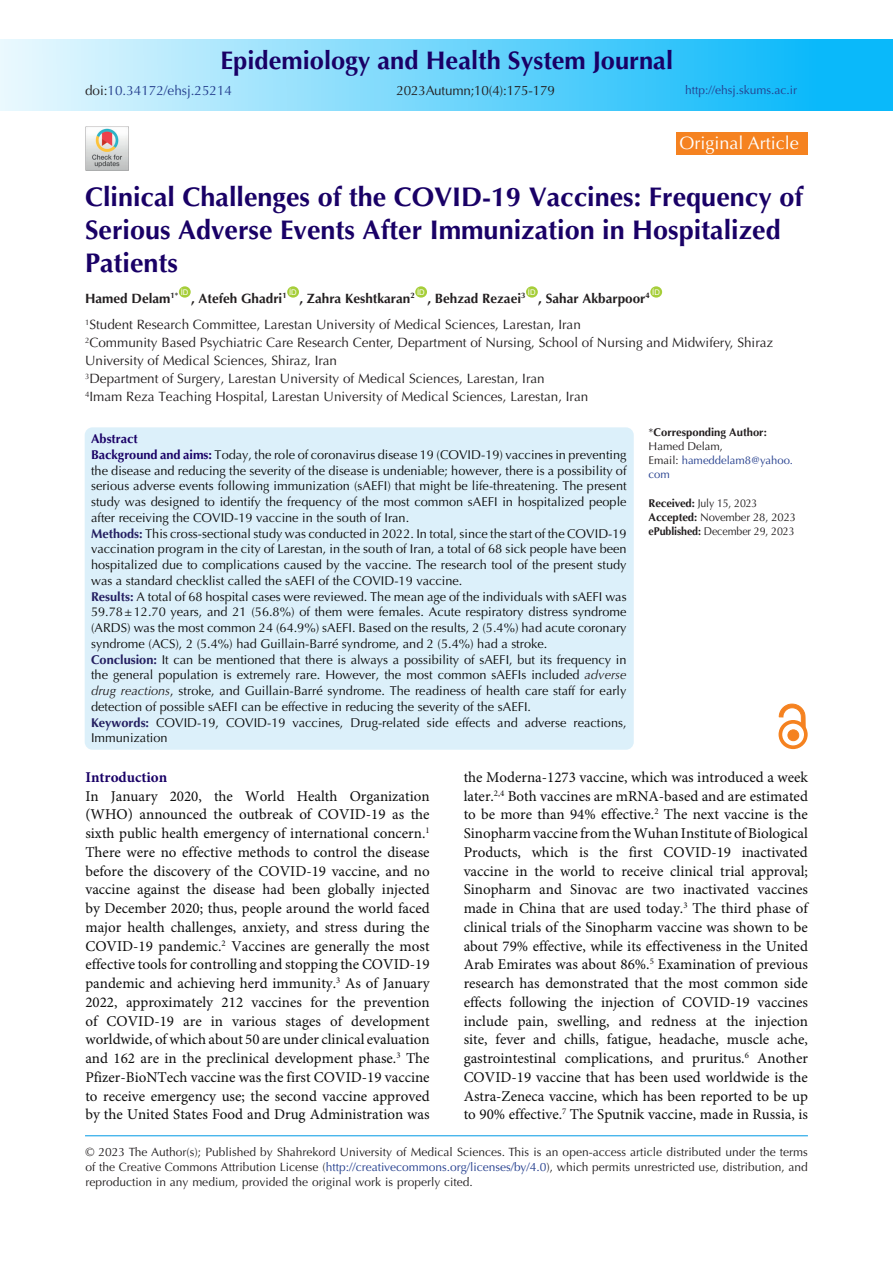
<style>
.page{position:relative;width:893px;height:1263px;background:#fff}
.page>*{position:absolute;margin:0;border:0;box-sizing:border-box;transform-origin:0 0}
.t1{font:700 27px/33px "Optima LT Std";color:#190066}
.t2{font:700 25.5px "Optima LT Std";color:#190066}
.t3{font:18px "Optima LT Std";color:#fff}
.t4{font:15px/18.8px "Minion Pro";color:#0d0d0d;text-align:justify}
.t5{font:700 15px "Minion Pro";color:#190066}
.t6{font:13.5px/18px "Optima LT Std";color:#231f20}
.t7{font:700 13.5px "Optima LT Std";color:#231f20}
.t8{font:13.5px "Optima LT Std";color:#253f8e}
.t9{font:12.75px/15.8px "Optima LT Std";color:#0d0d0d;text-align:justify}
.t10{font:700 12.75px "Optima LT Std";color:#190066}
.t11{font:12px/15px "Optima LT Std";color:#231f20;text-align:justify}
.t12{font:12px "Optima LT Std";color:#253f8e}
.t13{font:11.25px "Optima LT Std";letter-spacing:-.01em;color:#231f20}
.t14{font:11.25px/14.2px "Optima LT Std";color:#253f8e}
.t15{font:11.25px "Optima LT Std";letter-spacing:-.01em;color:#231f20;scale:.95 1}
.t16{font:700 11.25px "Optima LT Std";color:#231f20}
.t17{font:11.25px "Optima LT Std";letter-spacing:-.01em;color:#231f20;scale:.94 1}
.t18{font:7.8px "Arial";color:#fff}
.s1{color:#231f20}
.s2{font-weight:700;color:#190166}
.s3{font-weight:700;color:#231e60}
.s4{font-style:italic;color:#231f20}
.s5{font-weight:400}
.s6{font-weight:700}
.s7{color:#253f8e}
</style>
<div class="page">
<div style="left:0;top:39px;width:893px;height:72px;background:linear-gradient(to right,#e9f8fe,#00b4f9)"></div>
<hr style="left:85px;top:1135px;width:723px;height:1px;background:#0099e5">
<div style="left:179px;top:286px;width:12px;height:12px;background:#a6ce39;border-radius:50%"></div>
<div style="left:287px;top:286px;width:12px;height:12px;background:#a6ce39;border-radius:50%"></div>
<div style="left:415px;top:286px;width:12px;height:12px;background:#a6ce39;border-radius:50%"></div>
<div style="left:526px;top:286px;width:12px;height:12px;background:#a6ce39;border-radius:50%"></div>
<div style="left:650px;top:286px;width:12px;height:12px;background:#a6ce39;border-radius:50%"></div>
<div style="left:676px;top:132px;width:132px;height:23px;background:#f58220"></div>
<img style="left:85px;top:127px;width:43px;height:43px">
<div style="left:788px;top:730px;width:11px;height:11px;background:#f58220;border-radius:50%"></div>
<div style="left:788px;top:730px;width:11px;height:11px;border:1px solid #f58220;border-radius:50%"></div>
<div style="left:778px;top:720px;width:30px;height:29px;border:4px solid #f58220;border-radius:50%"></div>
<svg style="left:779px;top:704px;width:26px;height:24px"></svg>
<div style="left:85px;top:427px;width:549px;height:323px;background:#dcf0fa;border-radius:8px"></div>
<p class="t2" style="left:221px;top:45px;width:454px">Epidemiology and Health System Journal</p>
<p class="t8" style="left:85px;top:83px;width:149px"><span class="s1">doi:</span>10.34172/ehsj.25214</p>
<p class="t6" style="left:396px;top:82px;width:160px">2023 Autumn;10(4):175-179</p>
<p class="t12" style="left:685px;top:83px;width:114px">http://ehsj.skums.ac.ir</p>
<p class="t3" style="left:679px;top:132px;width:121px">Original Article</p>
<p class="t1" style="left:85px;top:181px;width:719px">Clinical Challenges of the COVID-19 Vaccines: Frequency of<br>Serious Adverse Events After Immunization in Hospitalized<br>Patients</p>
<p class="t7" style="left:85px;top:290px;width:95px">Hamed Delam<sup>1*</sup></p>
<p class="t18" style="left:181px;top:287px;width:9px">ID</p>
<p class="t18" style="left:289px;top:287px;width:9px">ID</p>
<p class="t18" style="left:417px;top:287px;width:9px">ID</p>
<p class="t18" style="left:528px;top:287px;width:9px">ID</p>
<p class="t18" style="left:652px;top:287px;width:9px">ID</p>
<p class="t7" style="left:191px;top:290px;width:97px">, Atefeh Ghadri<sup>1</sup></p>
<p class="t7" style="left:299px;top:290px;width:117px">, Zahra Keshtkaran<sup>2</sup></p>
<p class="t7" style="left:427px;top:290px;width:100px">, Behzad Rezaei<sup>3</sup></p>
<p class="t7" style="left:538px;top:290px;width:113px">, Sahar Akbarpoor<sup>4</sup></p>
<p class="t6" style="left:85px;top:316px;width:497px"><sup>1</sup>Student Research Committee, Larestan University of Medical Sciences, Larestan, Iran</p>
<p class="t6" style="left:85px;top:334px;width:690px"><sup>2</sup>Community Based Psychiatric Care Research Center, Department of Nursing, School of Nursing and Midwifery, Shiraz<br>University of Medical Sciences, Shiraz, Iran</p>
<p class="t6" style="left:85px;top:370px;width:461px"><sup>3</sup>Department of Surgery, Larestan University of Medical Sciences, Larestan, Iran</p>
<p class="t6" style="left:85px;top:388px;width:505px"><sup>4</sup>Imam Reza Teaching Hospital, Larestan University of Medical Sciences, Larestan, Iran</p>
<p class="t10" style="left:91px;top:431px;width:48px">Abstract</p>
<p class="t9" style="left:91px;top:447px;width:537px"><span class="s2">Background and aims:</span> Today, the role of coronavirus disease 19 (COVID-19) vaccines in preventing the disease and reducing the severity of the disease is undeniable; however, there is a possibility of serious adverse events following immunization (sAEFI) that might be life-threatening. The present study was designed to identify the frequency of the most common sAEFI in hospitalized people after receiving the COVID-19 vaccine in the south of Iran.</p>
<p class="t9" style="left:91px;top:526px;width:537px"><span class="s3">Methods:</span> This cross-sectional study was conducted in 2022. In total, since the start of the COVID-19 vaccination program in the city of Larestan, in the south of Iran, a total of 68 sick people have been hospitalized due to complications caused by the vaccine. The research tool of the present study was a standard checklist called the sAEFI of the COVID-19 vaccine.</p>
<p class="t9" style="left:91px;top:589px;width:537px"><span class="s3">Results:</span> A total of 68 hospital cases were reviewed. The mean age of the individuals with sAEFI was 59.78±12.70 years, and 21 (56.8%) of them were females. Acute respiratory distress syndrome (ARDS) was the most common 24 (64.9%) sAEFI. Based on the results, 2 (5.4%) had acute coronary syndrome (ACS), 2 (5.4%) had Guillain-Barré syndrome, and 2 (5.4%) had a stroke.</p>
<p class="t9" style="left:91px;top:652px;width:537px"><span class="s3">Conclusion:</span> It can be mentioned that there is always a possibility of sAEFI, but its frequency in the general population is extremely rare. However, the most common sAEFIs included <span class="s4">adverse drug reactions</span>, stroke, and Guillain-Barré syndrome. The readiness of health care staff for early detection of possible sAEFI can be effective in reducing the severity of the sAEFI.</p>
<p class="t9" style="left:91px;top:715px;width:537px"><span class="s3">Keywords:</span> COVID-19, COVID-19 vaccines, Drug-related side effects and adverse reactions,<br>Immunization</p>
<p class="t16" style="left:649px;top:425px;width:120px"><span class="s5">*</span>Corresponding Author:</p>
<p class="t13" style="left:649px;top:439px;width:76px">Hamed Delam,</p>
<p class="t14" style="left:649px;top:453px;width:146px"><span class="s1">Email:</span> hameddelam8@yahoo. com</p>
<p class="t17" style="left:649px;top:496px;width:117px"><span class="s6">Received:</span> July 15, 2023</p>
<p class="t13" style="left:649px;top:511px;width:149px"><span class="s6">Accepted:</span> November 28, 2023</p>
<p class="t15" style="left:649px;top:525px;width:155px"><span class="s6">ePublished:</span> December 29, 2023</p>
<p class="t5" style="left:85px;top:766px;width:83px">Introduction</p>
<p class="t4" style="left:85px;top:787px;width:346px">In January 2020, the World Health Organization (WHO) announced the outbreak of COVID-19 as the sixth public health emergency of international concern.<sup>1<br></sup>There were no effective methods to control the disease before the discovery of the COVID-19 vaccine, and no vaccine against the disease had been globally injected by December 2020; thus, people around the world faced major health challenges, anxiety, and stress during the COVID-19 pandemic.<sup>2</sup> Vaccines are generally the most effective tools for controlling and stopping the COVID-19 pandemic and achieving herd immunity.<sup>3</sup> As of January 2022, approximately 212 vaccines for the prevention of COVID-19 are in various stages of development worldwide, of which about 50 are under clinical evaluation and 162 are in the preclinical development phase.<sup>3</sup> The Pfizer-BioNTech vaccine was the first COVID-19 vaccine to receive emergency use; the second vaccine approved by the United States Food and Drug Administration was</p>
<p class="t4" style="left:464px;top:768px;width:346px">the Moderna-1273 vaccine, which was introduced a week later.<sup>2,4</sup> Both vaccines are mRNA-based and are estimated to be more than 94% effective.<sup>2</sup> The next vaccine is the Sinopharm vaccine from the Wuhan Institute of Biological Products, which is the first COVID-19 inactivated vaccine in the world to receive clinical trial approval; Sinopharm and Sinovac are two inactivated vaccines made in China that are used today.<sup>3</sup> The third phase of clinical trials of the Sinopharm vaccine was shown to be about 79% effective, while its effectiveness in the United Arab Emirates was about 86%.<sup>5</sup> Examination of previous research has demonstrated that the most common side effects following the injection of COVID-19 vaccines include pain, swelling, and redness at the injection site, fever and chills, fatigue, headache, muscle ache, gastrointestinal complications, and pruritus.<sup>6</sup> Another COVID-19 vaccine that has been used worldwide is the Astra-Zeneca vaccine, which has been reported to be up to 90% effective.<sup>7</sup> The Sputnik vaccine, made in Russia, is</p>
<p class="t11" style="left:85px;top:1144px;width:724px">© 2023 The Author(s); Published by Shahrekord University of Medical Sciences. This is an open-access article distributed under the terms of the Creative Commons Attribution License (<span class="s7">http://creativecommons.org/licenses/by/4.0</span>), which permits unrestricted use, distribution, and reproduction in any medium, provided the original work is properly cited.</p>
</div>
